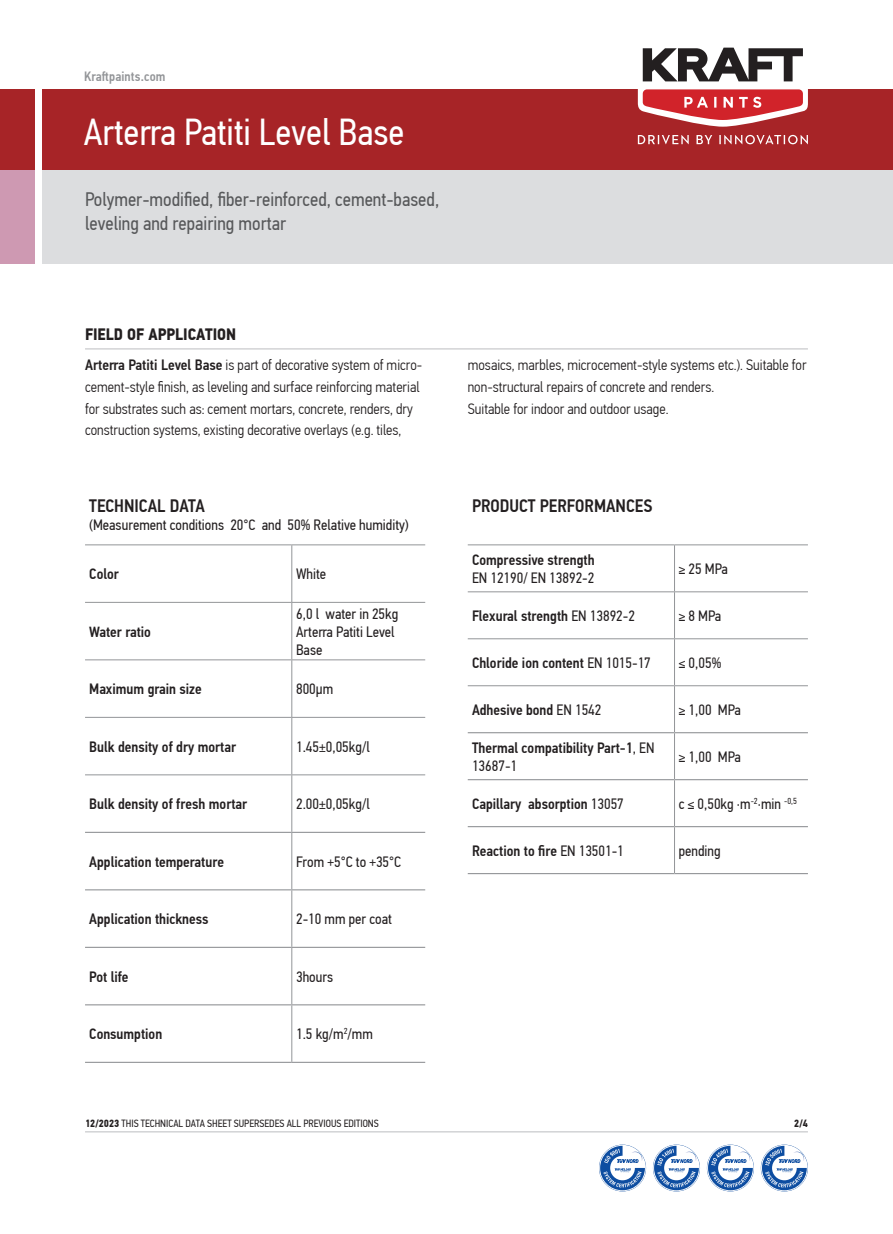
<style>
.page{position:relative;width:893px;height:1234px;background:#fff}
.page>*{position:absolute;margin:0;border:0;box-sizing:border-box;transform-origin:0 0}
.t1{font:37.5px "PF Din Text Cond Pro";color:#fff}
.t2{font:19.5px/23.4px "PF Din Text Cond Pro";color:#57585a}
.t3{font:500 18px "PF Din Text Cond Pro";color:#231f20}
.t4{font:700 16.5px "PF Din Text Cond Pro";color:#231f20}
.t5{font:300 15px/21.8px "PF Din Text Cond Pro";color:#231f20}
.t6{font:500 15px/18px "PF Din Text Cond Pro";color:#231f20}
.t7{font:15px/18px "PF Din Text Cond Pro";color:#231f20}
.t8{font:500 13.5px "PF Din Text Cond Pro";letter-spacing:.01em;color:#939598}
.t9{font:10.5px "PF Din Text Cond Pro";color:#231f20}
.t10{font:700 10.5px "PF Din Text Cond Pro";color:#231f20}
.s1{font-weight:500}
.s2{font-weight:400}
.s3{font-weight:700}
</style>
<div class="page">
<div style="left:43px;top:89px;width:850px;height:81px;background:#a72427"></div>
<div style="left:0;top:89px;width:34px;height:81px;background:#a72427"></div>
<div style="left:43px;top:170px;width:850px;height:94px;background:#dcdddf"></div>
<div style="left:0;top:170px;width:34px;height:94px;background:#ce99b2"></div>
<svg style="left:638px;top:47px;width:170px;height:80px"></svg>
<svg style="left:638px;top:135px;width:170px;height:9px"></svg>
<hr style="left:85px;top:1131px;width:723px;height:1px;background:#bcbdc0">
<svg style="left:600px;top:1145px;width:45px;height:44px"></svg>
<svg style="left:654px;top:1145px;width:45px;height:44px"></svg>
<svg style="left:708px;top:1145px;width:45px;height:44px"></svg>
<svg style="left:762px;top:1145px;width:45px;height:44px"></svg>
<hr style="left:85px;top:348px;width:723px;height:1px;background:#bcbdc0">
<hr style="left:85px;top:544px;width:207px;height:1px;background:#939598">
<hr style="left:292px;top:544px;width:133px;height:1px;background:#939598">
<hr style="left:85px;top:602px;width:207px;height:1px;background:#939598">
<hr style="left:292px;top:602px;width:133px;height:1px;background:#939598">
<hr style="left:85px;top:659px;width:207px;height:1px;background:#939598">
<hr style="left:292px;top:659px;width:133px;height:1px;background:#939598">
<hr style="left:85px;top:716px;width:207px;height:1px;background:#939598">
<hr style="left:292px;top:716px;width:133px;height:1px;background:#939598">
<hr style="left:85px;top:774px;width:207px;height:1px;background:#939598">
<hr style="left:292px;top:774px;width:133px;height:1px;background:#939598">
<hr style="left:291px;top:545px;width:1px;height:57px;background:#939598">
<hr style="left:291px;top:602px;width:1px;height:57px;background:#939598">
<hr style="left:291px;top:660px;width:1px;height:56px;background:#939598">
<hr style="left:291px;top:717px;width:1px;height:57px;background:#939598">
<hr style="left:291px;top:775px;width:1px;height:56px;background:#939598">
<hr style="left:291px;top:832px;width:1px;height:57px;background:#939598">
<hr style="left:291px;top:890px;width:1px;height:56px;background:#939598">
<hr style="left:291px;top:947px;width:1px;height:57px;background:#939598">
<hr style="left:291px;top:1005px;width:1px;height:56px;background:#939598">
<hr style="left:85px;top:831px;width:207px;height:1px;background:#939598">
<hr style="left:292px;top:831px;width:133px;height:1px;background:#939598">
<hr style="left:85px;top:889px;width:207px;height:1px;background:#939598">
<hr style="left:292px;top:889px;width:133px;height:1px;background:#939598">
<hr style="left:85px;top:946px;width:207px;height:1px;background:#939598">
<hr style="left:292px;top:946px;width:133px;height:1px;background:#939598">
<hr style="left:85px;top:1004px;width:207px;height:1px;background:#939598">
<hr style="left:292px;top:1004px;width:133px;height:1px;background:#939598">
<hr style="left:85px;top:1061px;width:207px;height:1px;background:#939598">
<hr style="left:292px;top:1061px;width:133px;height:1px;background:#939598">
<hr style="left:468px;top:544px;width:206px;height:1px;background:#939598">
<hr style="left:674px;top:544px;width:134px;height:1px;background:#939598">
<hr style="left:468px;top:591px;width:206px;height:1px;background:#939598">
<hr style="left:674px;top:591px;width:134px;height:1px;background:#939598">
<hr style="left:468px;top:638px;width:206px;height:1px;background:#939598">
<hr style="left:674px;top:638px;width:134px;height:1px;background:#939598">
<hr style="left:468px;top:685px;width:206px;height:1px;background:#939598">
<hr style="left:674px;top:685px;width:134px;height:1px;background:#939598">
<hr style="left:674px;top:545px;width:1px;height:46px;background:#939598">
<hr style="left:674px;top:592px;width:1px;height:46px;background:#939598">
<hr style="left:674px;top:639px;width:1px;height:46px;background:#939598">
<hr style="left:674px;top:686px;width:1px;height:46px;background:#939598">
<hr style="left:674px;top:733px;width:1px;height:46px;background:#939598">
<hr style="left:674px;top:780px;width:1px;height:45px;background:#939598">
<hr style="left:674px;top:827px;width:1px;height:45px;background:#939598">
<hr style="left:468px;top:732px;width:206px;height:1px;background:#939598">
<hr style="left:674px;top:732px;width:134px;height:1px;background:#939598">
<hr style="left:468px;top:779px;width:206px;height:1px;background:#939598">
<hr style="left:674px;top:779px;width:134px;height:1px;background:#939598">
<hr style="left:468px;top:825px;width:206px;height:2px;background:#939598">
<hr style="left:674px;top:825px;width:134px;height:2px;background:#939598">
<hr style="left:468px;top:872px;width:206px;height:2px;background:#939598">
<hr style="left:674px;top:872px;width:134px;height:2px;background:#939598">
<p class="t8" style="left:84px;top:69px;width:83px">Kraftpaints.com</p>
<p class="t1" style="left:84px;top:109px;width:322px">Arterra Patiti Level Base</p>
<p class="t2" style="left:85px;top:188px;width:356px">Polymer-modified, fiber-reinforced, cement-based, leveling and repairing mortar</p>
<p class="t4" style="left:85px;top:324px;width:153px">FIELD OF APPLICATION</p>
<p class="t5" style="left:85px;top:354px;width:339px"><span class="s1">Arterra Patiti Level Base</span> is part of decorative system of micro&shy;cement-style finish, as leveling and surface reinforcing material for substrates such as: cement mortars, concrete, renders, dry construction systems, existing decorative overlays (e.g. tiles,</p>
<p class="t3" style="left:89px;top:494px;width:117px">TECHNICAL DATA</p>
<p class="t7" style="left:89px;top:515px;width:321px">(Measurement conditions 20°C and 50% Relative humidity)</p>
<p class="t6" style="left:89px;top:565px;width:31px">Color</p>
<p class="t7" style="left:296px;top:565px;width:32px">White</p>
<p class="t6" style="left:89px;top:622px;width:63px">Water ratio</p>
<p class="t7" style="left:296px;top:604px;width:104px">6,0 l water in 25kg<br>Arterra Patiti Level<br>Base</p>
<p class="t6" style="left:89px;top:680px;width:114px">Maximum grain size</p>
<p class="t7" style="left:296px;top:680px;width:39px">800μm</p>
<p class="t6" style="left:89px;top:737px;width:148px">Bulk density of dry mortar</p>
<p class="t7" style="left:296px;top:737px;width:75px">1.45±0,05kg/l</p>
<p class="t6" style="left:89px;top:795px;width:160px">Bulk density of fresh mortar</p>
<p class="t7" style="left:296px;top:795px;width:75px">2.00±0,05kg/l</p>
<p class="t6" style="left:89px;top:852px;width:136px">Application temperature</p>
<p class="t7" style="left:296px;top:852px;width:107px">From +5°C to +35°C</p>
<p class="t6" style="left:89px;top:910px;width:121px">Application thickness</p>
<p class="t7" style="left:296px;top:909px;width:97px">2-10 mm per coat</p>
<p class="t6" style="left:89px;top:967px;width:41px">Pot life</p>
<p class="t7" style="left:296px;top:967px;width:39px">3hours</p>
<p class="t6" style="left:89px;top:1024px;width:74px">Consumption</p>
<p class="t7" style="left:296px;top:1024px;width:78px">1.5 kg/m<sup>2</sup>/mm</p>
<p class="t5" style="left:468px;top:354px;width:340px">mosaics, marbles, microcement-style systems etc.). Suitable for non-structural repairs of concrete and renders.<br>Suitable for indoor and outdoor usage.</p>
<p class="t3" style="left:472px;top:494px;width:182px">PRODUCT PERFORMANCES</p>
<p class="t6" style="left:472px;top:551px;width:124px">Compressive strength<br><span class="s2">EN 12190/ EN 13892-2</span></p>
<p class="t7" style="left:679px;top:559px;width:51px">≥ 25 MPa</p>
<p class="t6" style="left:472px;top:606px;width:165px">Flexural strength <span class="s2">EN 13892-2</span></p>
<p class="t7" style="left:679px;top:606px;width:44px">≥ 8 MPa</p>
<p class="t6" style="left:472px;top:653px;width:180px">Chloride ion content <span class="s2">EN 1015-17</span></p>
<p class="t7" style="left:679px;top:653px;width:44px">≤ 0,05%</p>
<p class="t6" style="left:472px;top:700px;width:131px">Adhesive bond <span class="s2">EN 1542</span></p>
<p class="t7" style="left:679px;top:700px;width:64px">≥ 1,00 MPa</p>
<p class="t6" style="left:472px;top:738px;width:184px">Thermal compatibility Part-1<span class="s2">, EN<br>13687-1</span></p>
<p class="t7" style="left:679px;top:747px;width:64px">≥ 1,00 MPa</p>
<p class="t6" style="left:472px;top:794px;width:153px">Capillary absorption <span class="s2">13057</span></p>
<p class="t7" style="left:679px;top:794px;width:120px">c ≤ 0,50kg ·m<sup>-2</sup>·min <sup>-0,5</sup></p>
<p class="t6" style="left:472px;top:841px;width:153px">Reaction to fire <span class="s2">ΕΝ 13501-1</span></p>
<p class="t7" style="left:679px;top:841px;width:43px">pending</p>
<p class="t9" style="left:85px;top:1117px;width:295px"><span class="s3">12/2023</span> THIS TECHNICAL DATA SHEET SUPERSEDES ALL PREVIOUS EDITIONS</p>
<p class="t10" style="left:794px;top:1117px;width:15px">2/4</p>
</div>
